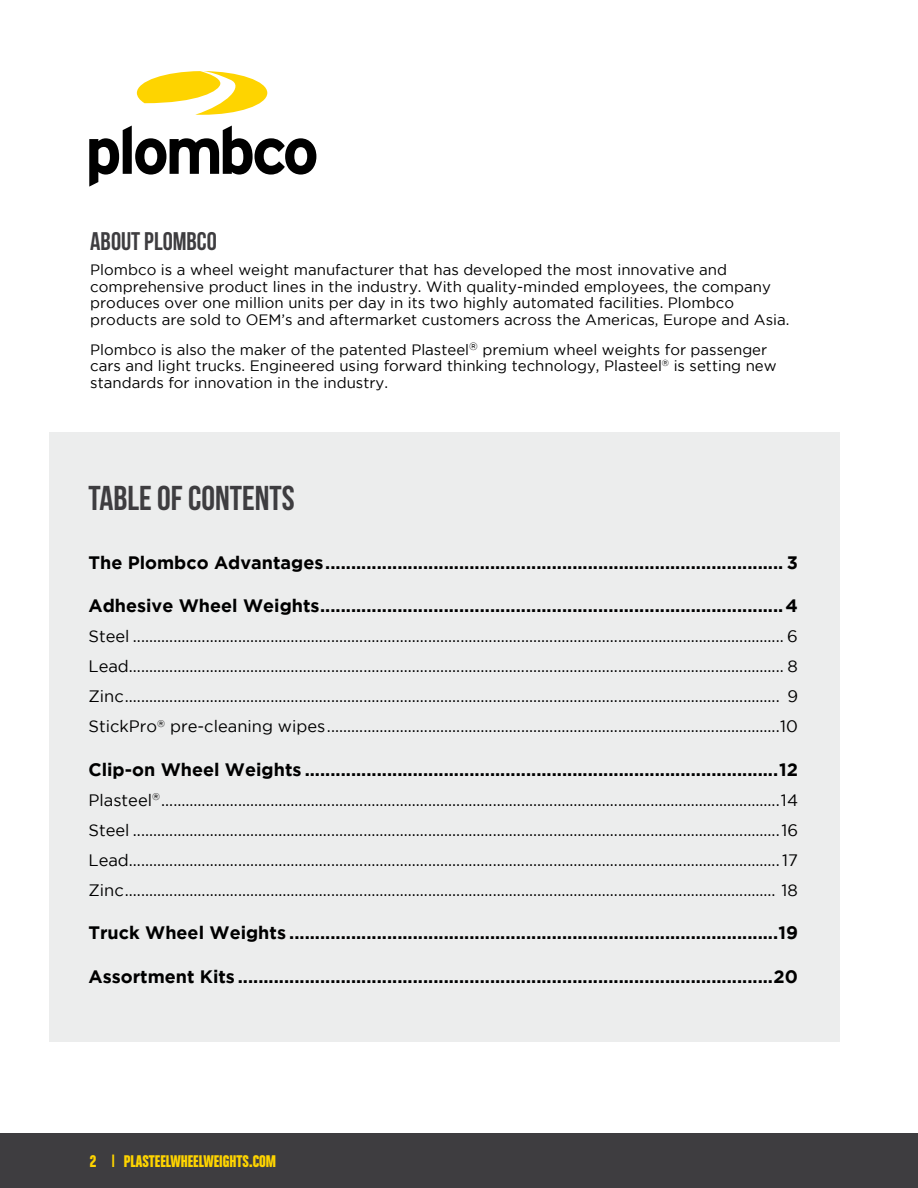
<style>
.page{position:relative;width:918px;height:1188px;background:#fff}
.page>*{position:absolute;margin:0;border:0;box-sizing:border-box;transform-origin:0 0}
.t1{font:700 34.5px "Bebas Neue";color:#3e3d40}
.t2{font:700 25.5px "Bebas Neue";color:#3e3d40}
.t3{font:700 18px "Gotham";color:#000}
.t4{font:18px "Chalet Comprime Hong Kong Sixty";color:#fed400}
.t5{font:16.5px/30px "Gotham";color:#000;text-align:justify}
.t6{font:15px/16.5px "Gotham";color:#000}
</style>
<div class="page">
<div style="left:0;top:1133px;width:918px;height:55px;background:#3e3d40"></div>
<div style="left:49px;top:433px;width:790px;height:609px;background:#eceded"></div>
<svg style="left:137px;top:71px;width:130px;height:44px"></svg>
<svg style="left:89px;top:126px;width:227px;height:61px"></svg>
<h2 class="t2" style="left:90px;top:227px;width:128px">ABOUT PLOMBCO</h2>
<p class="t6" style="left:90px;top:261px;width:701px">Plombco is a wheel weight manufacturer that has developed the most innovative and comprehensive product lines in the industry. With quality-minded employees, the company produces over one million units per day in its two highly automated facilities. Plombco products are sold to OEM’s and aftermarket customers across the Americas, Europe and Asia.</p>
<p class="t6" style="left:90px;top:341px;width:688px">Plombco is also the maker of the patented Plasteel<sup>®</sup> premium wheel weights for passenger cars and light trucks. Engineered using forward thinking technology, Plasteel<sup>®</sup> is setting new standards for innovation in the industry.</p>
<h1 class="t1" style="left:88px;top:479px;width:208px">TABLE OF CONTENTS</h1>
<p class="t3" style="left:88px;top:552px;width:711px">The Plombco Advantages......................................................................................... 3</p>
<p class="t3" style="left:88px;top:595px;width:711px">Adhesive Wheel Weights..........................................................................................4</p>
<p class="t5" style="left:88px;top:621px;width:711px">Steel ................................................................................................................................................................. 6<br>Lead.................................................................................................................................................................. 8<br>Zinc.................................................................................................................................................................. 9<br>StickPro<sup>®</sup> pre-cleaning wipes................................................................................................................10</p>
<p class="t3" style="left:88px;top:759px;width:711px">Clip-on Wheel Weights ............................................................................................12</p>
<p class="t5" style="left:88px;top:784px;width:711px">Plasteel<sup>®</sup>.........................................................................................................................................................14<br>Steel ................................................................................................................................................................16<br>Lead.................................................................................................................................................................17<br>Zinc................................................................................................................................................................. 18</p>
<p class="t3" style="left:88px;top:922px;width:711px">Truck Wheel Weights ...............................................................................................19</p>
<p class="t3" style="left:88px;top:966px;width:711px">Assortment Kits ........................................................................................................20</p>
<p class="t4" style="left:90px;top:1150px;width:188px">2 | PLASTEELWHEELWEIGHTS.COM</p>
</div>
